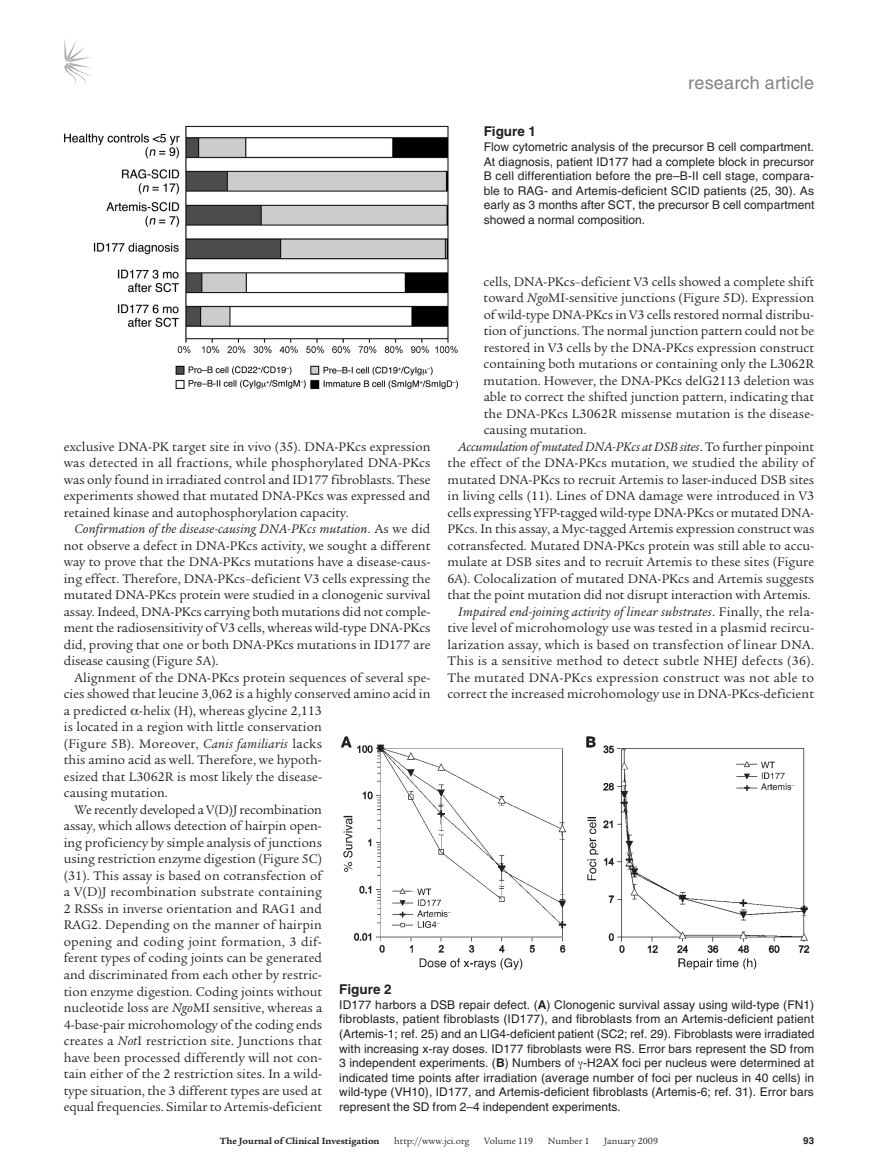
<style>
.page{position:relative;width:878px;height:1174px;background:#fff}
.page>*{position:absolute;margin:0;border:0;box-sizing:border-box;transform-origin:0 0}
.t1{font:18px "Helvetica LT Std";letter-spacing:.01em;color:#808285}
.t2{font:13.5px/16.5px "Legacy Serif Std";letter-spacing:.005em;color:#231f20;text-align:justify}
.t3{font:13.5px "Legacy Serif Std";letter-spacing:.025em;color:#231f20}
.t4{font:italic 13.5px "Legacy Serif Std";letter-spacing:.02em;color:#231f20}
.t5{font:italic 13.5px "Legacy Serif Std";letter-spacing:-.005em;color:#231f20}
.t6{font:700 13.5px "Helvetica LT Std";color:#231f20}
.t7{font:12px/14.7px "Helvetica LT Std";color:#231f20;text-align:justify}
.t8{font:9.75px "Legacy Serif Std";color:#231f20}
.t9{font:700 9.75px "Legacy Serif Std";color:#231f20}
.t10{font:700 9.75px "Helvetica LT Std";color:#231f20}
.s1{font-style:italic}
.s2{font-style:normal}
.s3{font-weight:700}
</style>
<div class="page">
<svg style="left:64px;top:39px;width:27px;height:45px"></svg>
<img style="left:340px;top:736px;width:470px;height:234px">
<img style="left:64px;top:125px;width:394px;height:265px">
<h1 class="t1" style="left:688px;top:72px;width:127px">research article</h1>
<p class="t6" style="left:483px;top:123px;width:54px">Figure 1</p>
<p class="t7" style="left:483px;top:139px;width:332px">Flow cytometric analysis of the precursor B cell compartment.<br>At diagnosis, patient ID177 had a complete block in precursor B cell differentiation before the pre–B-II cell stage, compara&shy;ble to RAG- and Artemis-deficient SCID patients (25, 30). As early as 3 months after SCT, the precursor B cell compartment showed a normal composition.</p>
<p class="t2" style="left:483px;top:273px;width:332px">cells, DNA-PKcs–deficient V3 cells showed a complete shift</p>
<p class="t2" style="left:483px;top:290px;width:332px">toward <span class="s1">Ngo</span>MI-sensitive junctions (Figure 5D). Expression</p>
<p class="t2" style="left:483px;top:306px;width:332px">of wild-type DNA-PKcs in V3 cells restored normal distribu-</p>
<p class="t2" style="left:483px;top:323px;width:332px">tion of junctions. The normal junction pattern could not be</p>
<p class="t2" style="left:483px;top:339px;width:332px">restored in V3 cells by the DNA-PKcs expression construct</p>
<p class="t2" style="left:483px;top:356px;width:332px">containing both mutations or containing only the L3062R</p>
<p class="t2" style="left:483px;top:372px;width:332px">mutation. However, the DNA-PKcs delG2113 deletion was</p>
<p class="t2" style="left:483px;top:389px;width:332px">able to correct the shifted junction pattern, indicating that</p>
<p class="t2" style="left:483px;top:405px;width:332px">the DNA-PKcs L3062R missense mutation is the disease-</p>
<p class="t2" style="left:483px;top:422px;width:104px">causing mutation.</p>
<p class="t5" style="left:458px;top:439px;width:357px">Accumulation of mutated DNA-PKcs at DSB sites<span class="s2">. To further pinpoint</span></p>
<p class="t2" style="left:447px;top:455px;width:368px">the effect of the DNA-PKcs mutation, we studied the ability of</p>
<p class="t2" style="left:447px;top:471px;width:368px">mutated DNA-PKcs to recruit Artemis to laser-induced DSB sites</p>
<p class="t2" style="left:447px;top:488px;width:368px">in living cells (11). Lines of DNA damage were introduced in V3</p>
<p class="t2" style="left:447px;top:504px;width:368px">cells expressing YFP-tagged wild-type DNA-PKcs or mutated DNA-</p>
<p class="t2" style="left:447px;top:521px;width:368px">PKcs. In this assay, a Myc-tagged Artemis expression construct was</p>
<p class="t2" style="left:447px;top:537px;width:368px">cotransfected. Mutated DNA-PKcs protein was still able to accu-</p>
<p class="t2" style="left:447px;top:554px;width:368px">mulate at DSB sites and to recruit Artemis to these sites (Figure</p>
<p class="t2" style="left:447px;top:570px;width:368px">6A). Colocalization of mutated DNA-PKcs and Artemis suggests</p>
<p class="t2" style="left:447px;top:587px;width:365px">that the point mutation did not disrupt interaction with Artemis.</p>
<p class="t4" style="left:458px;top:604px;width:357px">Impaired end-joining activity of linear substrates<span class="s2">. Finally, the rela-</span></p>
<p class="t2" style="left:447px;top:620px;width:368px">tive level of microhomology use was tested in a plasmid recircu-</p>
<p class="t2" style="left:447px;top:636px;width:368px">larization assay, which is based on transfection of linear DNA.</p>
<p class="t3" style="left:447px;top:653px;width:368px">This is a sensitive method to detect subtle NHEJ defects (36).</p>
<p class="t3" style="left:447px;top:670px;width:368px">The mutated DNA-PKcs expression construct was not able to</p>
<p class="t2" style="left:447px;top:686px;width:368px">correct the increased microhomology use in DNA-PKcs-deficient</p>
<p class="t2" style="left:64px;top:438px;width:368px">exclusive DNA-PK target site in vivo (35). DNA-PKcs expression was detected in all fractions, while phosphorylated DNA-PKcs was only found in irradiated control and ID177 fibroblasts. These experiments showed that mutated DNA-PKcs was expressed and retained kinase and autophosphorylation capacity.</p>
<p class="t2" style="left:64px;top:521px;width:368px;text-indent:11px"><span class="s1">Confirmation of the disease-causing DNA-PKcs mutation</span>. As we did not observe a defect in DNA-PKcs activity, we sought a different way to prove that the DNA-PKcs mutations have a disease-caus&shy;ing effect. Therefore, DNA-PKcs–deficient V3 cells expressing the mutated DNA-PKcs protein were studied in a clonogenic survival assay. Indeed, DNA-PKcs carrying both mutations did not comple&shy;ment the radiosensitivity of V3 cells, whereas wild-type DNA-PKcs did, proving that one or both DNA-PKcs mutations in ID177 are disease causing (Figure 5A).</p>
<p class="t2" style="left:74px;top:669px;width:357px">Alignment of the DNA-PKcs protein sequences of several spe-</p>
<p class="t2" style="left:64px;top:686px;width:368px">cies showed that leucine 3,062 is a highly conserved amino acid in</p>
<p class="t2" style="left:64px;top:702px;width:260px">a predicted -helix (H), whereas glycine 2,113</p>
<p class="t2" style="left:64px;top:719px;width:259px">is located in a region with little conservation</p>
<p class="t3" style="left:64px;top:736px;width:260px">(Figure 5B). Moreover, <span class="s1">Canis familiaris</span> lacks</p>
<p class="t2" style="left:64px;top:752px;width:260px">this amino acid as well. Therefore, we hypoth-</p>
<p class="t2" style="left:64px;top:768px;width:260px">esized that L3062R is most likely the disease-</p>
<p class="t2" style="left:64px;top:785px;width:106px">causing mutation.</p>
<p class="t2" style="left:74px;top:801px;width:249px">We recently developed a V(D)J recombination</p>
<p class="t2" style="left:64px;top:818px;width:259px">assay, which allows detection of hairpin open-</p>
<p class="t2" style="left:64px;top:834px;width:260px">ing proficiency by simple analysis of junctions</p>
<p class="t2" style="left:64px;top:851px;width:259px">using restriction enzyme digestion (Figure 5C)</p>
<p class="t2" style="left:64px;top:867px;width:259px">(31). This assay is based on cotransfection of</p>
<p class="t2" style="left:64px;top:884px;width:260px">a V(D)J recombination substrate containing</p>
<p class="t2" style="left:64px;top:900px;width:259px">2 RSSs in inverse orientation and RAG1 and</p>
<p class="t2" style="left:64px;top:917px;width:259px">RAG2. Depending on the manner of hairpin</p>
<p class="t2" style="left:64px;top:933px;width:260px">opening and coding joint formation, 3 dif-</p>
<p class="t2" style="left:64px;top:950px;width:260px">ferent types of coding joints can be generated</p>
<p class="t2" style="left:64px;top:966px;width:259px">and discriminated from each other by restric-</p>
<p class="t2" style="left:64px;top:983px;width:260px">tion enzyme digestion. Coding joints without</p>
<p class="t2" style="left:64px;top:999px;width:260px">nucleotide loss are <span class="s1">Ngo</span>MI sensitive, whereas a</p>
<p class="t2" style="left:64px;top:1016px;width:260px">4-base-pair microhomology of the coding ends</p>
<p class="t2" style="left:64px;top:1032px;width:260px">creates a <span class="s1">Not</span>I restriction site. Junctions that</p>
<p class="t2" style="left:64px;top:1049px;width:260px">have been processed differently will not con-</p>
<p class="t2" style="left:64px;top:1065px;width:260px">tain either of the 2 restriction sites. In a wild-</p>
<p class="t2" style="left:64px;top:1082px;width:260px">type situation, the 3 different types are used at</p>
<p class="t2" style="left:64px;top:1098px;width:260px">equal frequencies. Similar to Artemis-deficient</p>
<p class="t6" style="left:339px;top:981px;width:54px">Figure 2</p>
<p class="t7" style="left:339px;top:997px;width:476px">ID177 harbors a DSB repair defect. (<span class="s3">A</span>) Clonogenic survival assay using wild-type (FN1) fibroblasts, patient fibroblasts (ID177), and fibroblasts from an Artemis-deficient patient (Artemis-1; ref. 25) and an LIG4-deficient patient (SC2; ref. 29). Fibroblasts were irradiated with increasing x-ray doses. ID177 fibroblasts were RS. Error bars represent the SD from 3 independent experiments. (<span class="s3">B</span>) Numbers of -H2AX foci per nucleus were determined at indicated time points after irradiation (average number of foci per nucleus in 40 cells) in wild-type (VH10), ID177, and Artemis-deficient fibroblasts (Artemis-6; ref. 31). Error bars represent the SD from 2–4 independent experiments.</p>
<p class="t9" style="left:220px;top:1135px;width:161px">The Journal of Clinical Investigation</p>
<p class="t8" style="left:394px;top:1135px;width:77px">http://www.jci.org</p>
<p class="t8" style="left:484px;top:1135px;width:50px">Volume 119</p>
<p class="t8" style="left:548px;top:1135px;width:43px">Number 1</p>
<p class="t8" style="left:604px;top:1135px;width:55px">January 2009</p>
<p class="t10" style="left:803px;top:1134px;width:12px">93</p>
</div>
